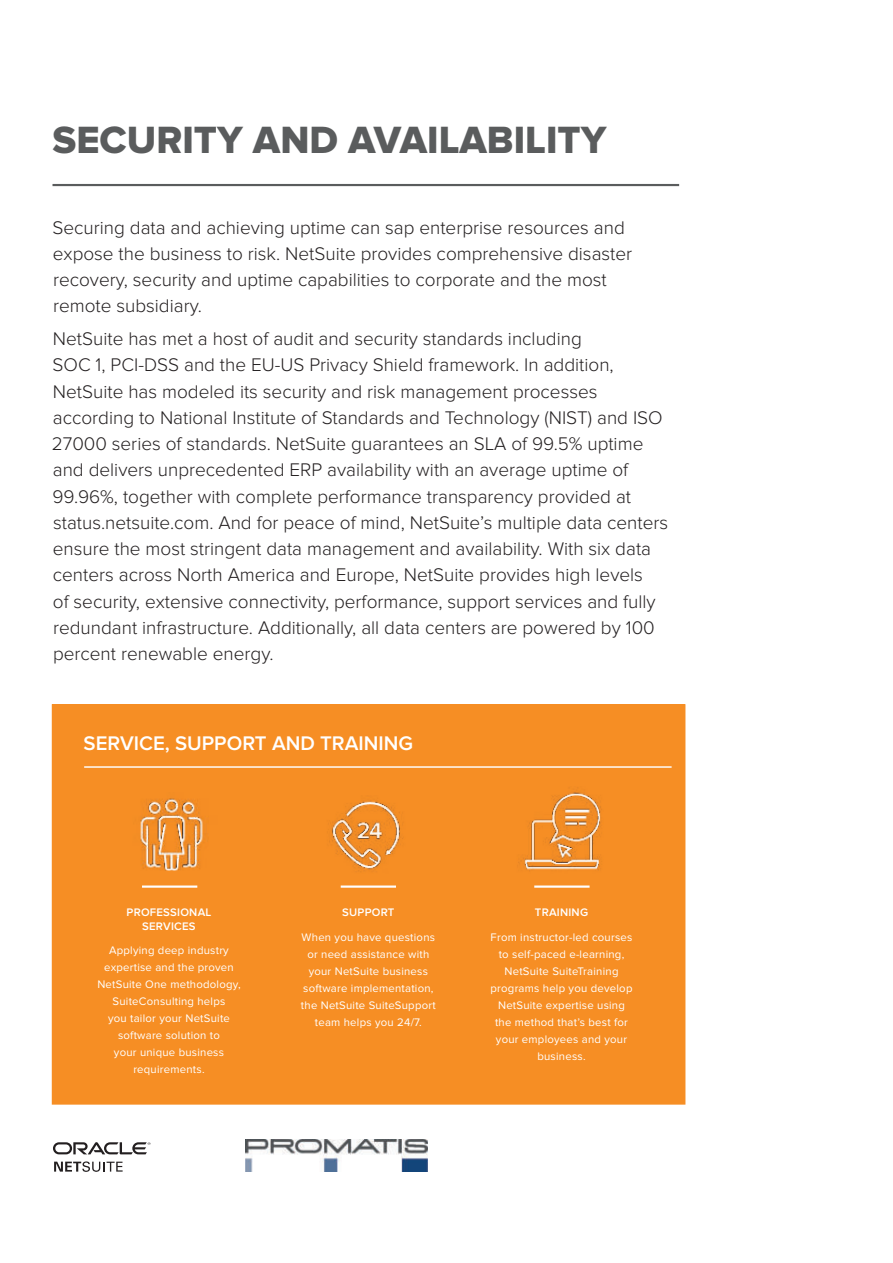
<style>
.page{position:relative;width:893px;height:1263px;background:#fff}
.page>*{position:absolute;margin:0;border:0;box-sizing:border-box;transform-origin:0 0}
.t1{font:39.45px "Proxima Nova Extrabld";color:#5a5c5d}
.t2{font:600 20.4px "Proxima Nova";color:#fff}
.t3{font:300 18.9px/26.2px "Proxima Nova";color:#231f20}
.t4{font:11.4px/17px "Proxima Nova";letter-spacing:.02em;color:#fff;text-align:center}
.t5{font:600 11.4px/13.6px "Proxima Nova";letter-spacing:.02em;color:#fff;text-align:center}
</style>
<div class="page">
<hr style="left:53px;top:184px;width:626px;height:2px;background:#5a5c5d">
<svg style="left:53px;top:1142px;width:97px;height:12px"></svg>
<svg style="left:54px;top:1161px;width:69px;height:11px"></svg>
<div style="left:53px;top:705px;width:632px;height:399px;background:#f68e24"></div>
<hr style="left:84px;top:766px;width:587px;height:2px;background:#fff">
<hr style="left:142px;top:886px;width:55px;height:2px;background:#fff">
<img style="left:140px;top:798px;width:66px;height:73px">
<hr style="left:341px;top:886px;width:55px;height:2px;background:#fff">
<img style="left:329px;top:800px;width:74px;height:72px">
<hr style="left:534px;top:886px;width:55px;height:2px;background:#fff">
<img style="left:518px;top:787px;width:84px;height:84px">
<img style="left:245px;top:1139px;width:182px;height:32px">
<h1 class="t1" style="left:53px;top:125px;width:555px">SECURITY AND AVAILABILITY</h1>
<p class="t3" style="left:52px;top:215px;width:581px">Securing data and achieving uptime can sap enterprise resources and expose the business to risk. NetSuite provides comprehensive disaster recovery, security and uptime capabilities to corporate and the most remote subsidiary.</p>
<p class="t3" style="left:52px;top:327px;width:618px">NetSuite has met a host of audit and security standards including<br>SOC 1, PCI-DSS and the EU-US Privacy Shield framework. In addition, NetSuite has modeled its security and risk management processes according to National Institute of Standards and Technology (NIST) and ISO 27000 series of standards. NetSuite guarantees an SLA of 99.5% uptime and delivers unprecedented ERP availability with an average uptime of 99.96%, together with complete performance transparency provided at status.netsuite.com. And for peace of mind, NetSuite’s multiple data centers ensure the most stringent data management and availability. With six data centers across North America and Europe, NetSuite provides high levels<br>of security, extensive connectivity, performance, support services and fully redundant infrastructure. Additionally, all data centers are powered by 100 percent renewable energy.</p>
<p class="t2" style="left:84px;top:736px;width:331px">SERVICE, SUPPORT AND TRAINING</p>
<p class="t5" style="left:127px;top:906px;width:86px">PROFESSIONAL<br>SERVICES</p>
<p class="t4" style="left:97px;top:943px;width:145px">Applying deep industry expertise and the proven<br>NetSuite One methodology,<br>SuiteConsulting helps<br>you tailor your NetSuite software solution to<br>your unique business requirements.</p>
<p class="t5" style="left:342px;top:906px;width:54px">SUPPORT</p>
<p class="t4" style="left:301px;top:929px;width:136px">When you have questions or need assistance with your NetSuite business software implementation, the NetSuite SuiteSupport team helps you 24/7.</p>
<p class="t5" style="left:535px;top:906px;width:55px">TRAINING</p>
<p class="t4" style="left:490px;top:929px;width:143px">From instructor-led courses to self-paced e-learning,<br>NetSuite SuiteTraining programs help you develop<br>NetSuite expertise using the method that’s best for your employees and your business.</p>
</div>
